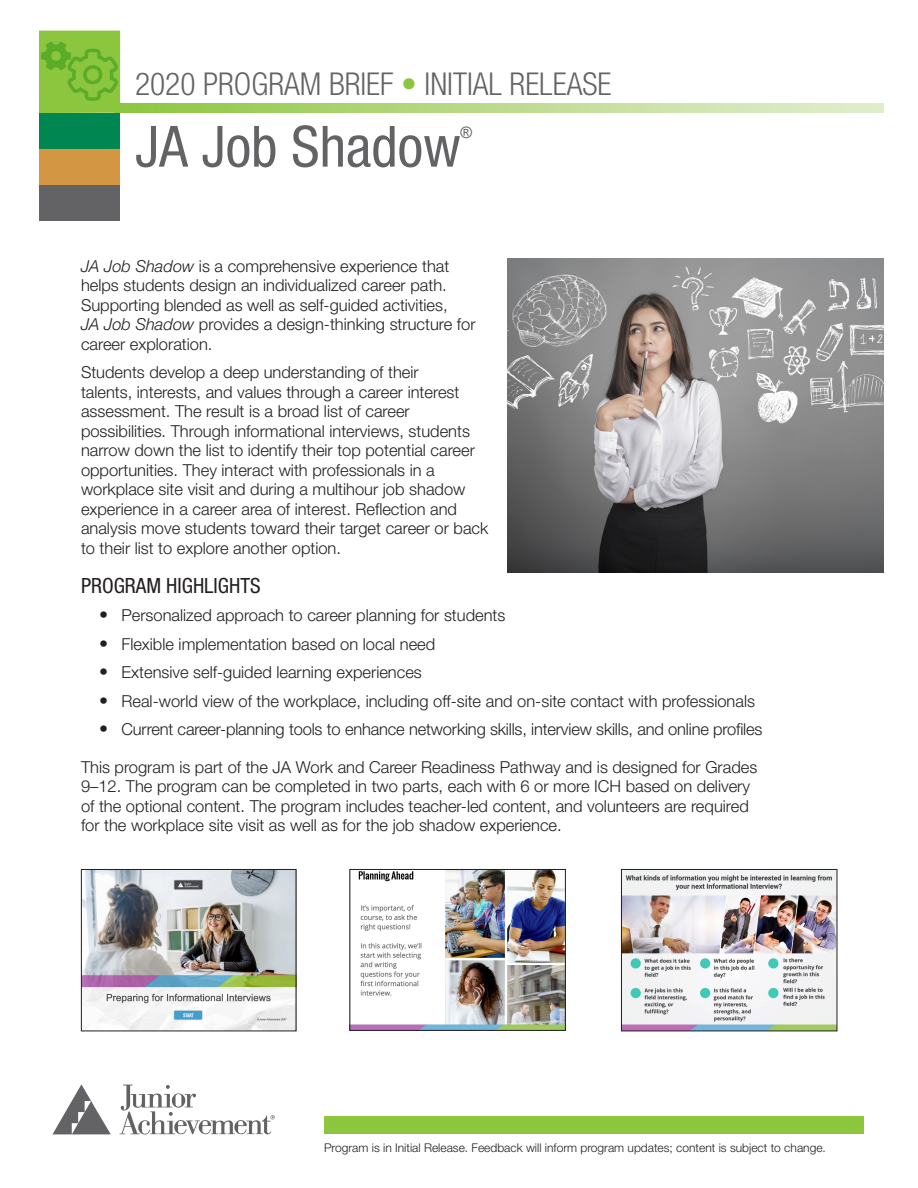
<style>
.page{position:relative;width:918px;height:1188px;background:#fff}
.page>*{position:absolute;margin:0;border:0;box-sizing:border-box;transform-origin:0 0}
.t1{font:condensed 57px "Helvetica Neue LT Std";color:#636366}
.t2{font:300 condensed 31.5px "Helvetica Neue LT Std";color:#636366}
.t3{font:condensed 21px "Helvetica Neue LT Std";color:#231f20}
.Body{font:300 16.5px/19.5px "Helvetica Neue LT Std";color:#231f20}
.t4{font:15.75px "Arial";color:#636366}
.footnote{font:300 12px "Helvetica Neue LT Std";color:#231f20}
.s1{color:#8bc63e}
.s2{font-style:italic}
.s3{font-weight:400;font-size:18px}
</style>
<div class="page">
<svg style="left:120px;top:104px;width:764px;height:8px;background:#bada8a"></svg>
<div style="left:324px;top:1116px;width:540px;height:18px;background:#8bc63e"></div>
<div style="left:39px;top:149px;width:81px;height:36px;background:#d39743"></div>
<div style="left:39px;top:113px;width:81px;height:36px;background:#008751"></div>
<div style="left:39px;top:185px;width:81px;height:36px;background:#636366"></div>
<div style="left:39px;top:31px;width:81px;height:82px;background:#8bc63e"></div>
<svg style="left:41px;top:42px;width:77px;height:59px"></svg>
<img style="left:83px;top:871px;width:211px;height:158px">
<div style="left:81px;top:869px;width:215px;height:162px;border:1px solid #231f20"></div>
<img style="left:352px;top:871px;width:212px;height:158px">
<div style="left:350px;top:869px;width:216px;height:162px;border:1px solid #231f20"></div>
<img style="left:623px;top:871px;width:212px;height:158px">
<div style="left:621px;top:869px;width:216px;height:162px;border:1px solid #231f20"></div>
<svg style="left:119px;top:1085px;width:156px;height:50px"></svg>
<svg style="left:53px;top:1085px;width:58px;height:49px"></svg>
<img style="left:508px;top:259px;width:376px;height:314px">
<h1 class="t2" style="left:135px;top:65px;width:478px">2020 PROGRAM BRIEF <span class="s1">•</span> INITIAL RELEASE</h1>
<h2 class="t1" style="left:135px;top:114px;width:327px">JA Job Shadow</h2>
<h2 class="t4" style="left:461px;top:122px;width:13px">®</h2>
<p class="Body" style="left:81px;top:256px;width:396px"><span class="s2">JA Job Shadow</span> is a comprehensive experience that helps students design an individualized career path.<br>Supporting blended as well as self-guided activities,<br><span class="s2">JA Job Shadow</span> provides a design-thinking structure for career exploration.</p>
<p class="Body" style="left:81px;top:362px;width:409px">Students develop a deep understanding of their<br>talents, interests, and values through a career interest assessment. The result is a broad list of career possibilities. Through informational interviews, students narrow down the list to identify their top potential career opportunities. They interact with professionals in a workplace site visit and during a multihour job shadow experience in a career area of interest. Reflection and analysis move students toward their target career or back to their list to explore another option.</p>
<h3 class="t3" style="left:81px;top:573px;width:181px">PROGRAM HIGHLIGHTS</h3>
<p class="Body" style="left:99px;top:605px;width:408px"><span class="s3">•</span> Personalized approach to career planning for students</p>
<p class="Body" style="left:99px;top:634px;width:338px"><span class="s3">•</span> Flexible implementation based on local need</p>
<p class="Body" style="left:99px;top:662px;width:324px"><span class="s3">•</span> Extensive self-guided learning experiences</p>
<p class="Body" style="left:99px;top:691px;width:658px"><span class="s3">•</span> Real-world view of the workplace, including off-site and on-site contact with professionals</p>
<p class="Body" style="left:99px;top:719px;width:665px"><span class="s3">•</span> Current career-planning tools to enhance networking skills, interview skills, and online profiles</p>
<p class="Body" style="left:81px;top:757px;width:678px">This program is part of the JA Work and Career Readiness Pathway and is designed for Grades 9–12. The program can be completed in two parts, each with 6 or more ICH based on delivery of the optional content. The program includes teacher-led content, and volunteers are required for the workplace site visit as well as for the job shadow experience.</p>
<p class="footnote" style="left:324px;top:1140px;width:503px">Program is in Initial Release. Feedback will inform program updates; content is subject to change.</p>
</div>
